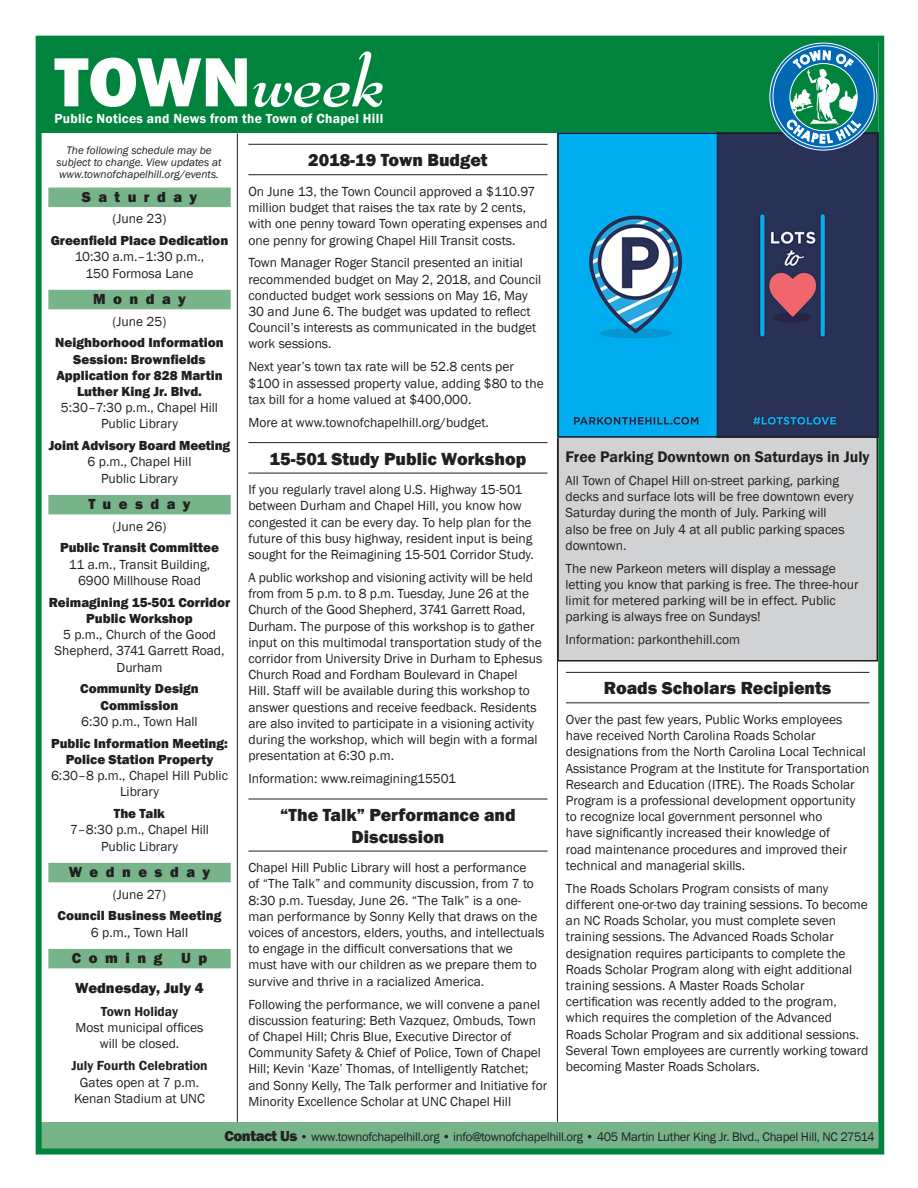
<style>
.page{position:relative;width:918px;height:1188px;background:#fff}
.page>*{position:absolute;margin:0;border:0;box-sizing:border-box;transform-origin:0 0}
.t1{font:800 72px "Franklin Gothic";color:#fff}
.t2{font:800 18px/21.6px "Franklin Gothic";color:#231f20;text-align:center}
.Feature_Title{font:600 15.75px "Franklin Gothic";color:#231f20}
.Day{font:800 15px "Franklin Gothic";letter-spacing:.5em;color:#231f20}
.Meeting_Info_Bold{font:800 15px "Franklin Gothic";color:#231f20}
.Meeting_Info{font:13.5px/16.2px "Franklin Gothic";color:#231f20}
.Meeting_Info_Bold-2{font:800 13.5px/16.2px "Franklin Gothic";color:#231f20;text-align:center}
.t3{font:600 13.5px "Franklin Gothic";letter-spacing:.02em;color:#fff}
.t4{font:12.75px "Franklin Gothic";letter-spacing:-.025em;color:#231f20}
.Meeting_Info-2{font:italic 11.25px/12px "Franklin Gothic";color:#231f20;text-align:center}
.s1{font-family:"Bernhard Modern Std";font-weight:700;font-style:italic}
.s2{font-weight:600}
.s3{font-weight:800;font-size:15px}
</style>
<div class="page">
<div style="left:41px;top:40px;width:837px;height:93px;background:#00843d"></div>
<hr style="left:248px;top:144px;width:300px;height:1px;background:#231f20">
<hr style="left:248px;top:174px;width:300px;height:1px;background:#231f20">
<hr style="left:248px;top:442px;width:300px;height:1px;background:#231f20">
<hr style="left:248px;top:473px;width:300px;height:1px;background:#231f20">
<hr style="left:248px;top:799px;width:300px;height:1px;background:#231f20">
<hr style="left:248px;top:851px;width:300px;height:1px;background:#231f20">
<hr style="left:237px;top:133px;width:1px;height:1015px;background:#231f20">
<hr style="left:557px;top:133px;width:1px;height:1015px;background:#231f20">
<div style="left:48px;top:188px;width:183px;height:19px;background:#77b48a"></div>
<div style="left:48px;top:290px;width:183px;height:19px;background:#77b48a"></div>
<div style="left:48px;top:495px;width:183px;height:19px;background:#77b48a"></div>
<div style="left:48px;top:863px;width:183px;height:19px;background:#77b48a"></div>
<div style="left:48px;top:949px;width:183px;height:19px;background:#77b48a"></div>
<div style="left:42px;top:1122px;width:836px;height:27px;background:#77b48a"></div>
<hr style="left:566px;top:672px;width:303px;height:1px;background:#231f20">
<hr style="left:566px;top:702px;width:303px;height:1px;background:#231f20">
<div style="left:36px;top:36px;width:848px;height:1119px;border:6px solid #00843d"></div>
<div style="left:558px;top:133px;width:319px;height:528px;background:#d1d2d4"></div>
<img style="left:560px;top:136px;width:315px;height:299px">
<div style="left:557px;top:133px;width:321px;height:305px;border:2px solid #231f20"></div>
<svg style="left:770px;top:43px;width:107px;height:107px"></svg>
<div style="left:773px;top:46px;width:101px;height:101px;background:#0168b3;border-radius:50%"></div>
<svg style="left:787px;top:50px;width:74px;height:93px"></svg>
<p class="t1" style="left:54px;top:36px;width:331px">TOWN<span class="s1">week</span></p>
<p class="t3" style="left:54px;top:110px;width:330px">Public Notices and News from the Town of Chapel Hill</p>
<p class="Meeting_Info-2" style="left:56px;top:144px;width:167px">The following schedule may be subject to change. View updates at www.townofchapelhill.org/events.</p>
<p class="t2" style="left:308px;top:149px;width:181px">2018-19 Town Budget</p>
<p class="Meeting_Info" style="left:248px;top:184px;width:301px">On June 13, the Town Council approved a $110.97 million budget that raises the tax rate by 2 cents, with one penny toward Town operating expenses and one penny for growing Chapel Hill Transit costs.</p>
<p class="Meeting_Info" style="left:248px;top:255px;width:294px">Town Manager Roger Stancil presented an initial recommended budget on May 2, 2018, and Council conducted budget work sessions on May 16, May 30 and June 6. The budget was updated to reflect Council’s interests as communicated in the budget work sessions.</p>
<p class="Meeting_Info" style="left:248px;top:359px;width:297px">Next year’s town tax rate will be 52.8 cents per $100 in assessed property value, adding $80 to the tax bill for a home valued at $400,000.</p>
<p class="Meeting_Info" style="left:248px;top:414px;width:242px">More at www.townofchapelhill.org/budget.</p>
<p class="t2" style="left:270px;top:448px;width:258px">15-501 Study Public Workshop</p>
<p class="Meeting_Info" style="left:248px;top:482px;width:287px">If you regularly travel along U.S. Highway 15-501 between Durham and Chapel Hill, you know how congested it can be every day. To help plan for the future of this busy highway, resident input is being sought for the Reimagining 15-501 Corridor Study.</p>
<p class="Meeting_Info" style="left:248px;top:570px;width:296px">A public workshop and visioning activity will be held from from 5 p.m. to 8 p.m. Tuesday, June 26 at the Church of the Good Shepherd, 3741 Garrett Road, Durham. The purpose of this workshop is to gather input on this multimodal transportation study of the corridor from University Drive in Durham to Ephesus Church Road and Fordham Boulevard in Chapel<br>Hill. Staff will be available during this workshop to answer questions and receive feedback. Residents are also invited to participate in a visioning activity during the workshop, which will begin with a formal presentation at 6:30 p.m.</p>
<p class="Meeting_Info" style="left:248px;top:771px;width:209px">Information: www.reimagining15501</p>
<p class="t2" style="left:280px;top:804px;width:237px">“The Talk” Performance and<br>Discussion</p>
<p class="Meeting_Info" style="left:248px;top:860px;width:298px">Chapel Hill Public Library will host a performance<br>of “The Talk” and community discussion, from 7 to 8:30 p.m. Tuesday, June 26. “The Talk” is a one&shy;man performance by Sonny Kelly that draws on the voices of ancestors, elders, youths, and intellectuals to engage in the difficult conversations that we must have with our children as we prepare them to survive and thrive in a racialized America.</p>
<p class="Meeting_Info" style="left:248px;top:996px;width:300px">Following the performance, we will convene a panel discussion featuring: Beth Vazquez, Ombuds, Town of Chapel Hill; Chris Blue, Executive Director of Community Safety &amp; Chief of Police, Town of Chapel Hill; Kevin ‘Kaze’ Thomas, of Intelligently Ratchet; and Sonny Kelly, The Talk performer and Initiative for Minority Excellence Scholar at UNC Chapel Hill</p>
<p class="Day" style="left:82px;top:187px;width:117px">Saturday</p>
<p class="Meeting_Info" style="left:113px;top:211px;width:55px">(June 23)</p>
<p class="Meeting_Info_Bold-2" style="left:51px;top:232px;width:179px">Greenfield Place Dedication</p>
<p class="Meeting_Info" style="left:75px;top:249px;width:131px;text-align:center">10:30 a.m.–1:30 p.m.,<br>150 Formosa Lane</p>
<p class="Day" style="left:93px;top:289px;width:94px">Monday</p>
<p class="Meeting_Info" style="left:113px;top:313px;width:55px">(June 25)</p>
<p class="Meeting_Info_Bold-2" style="left:55px;top:335px;width:170px">Neighborhood Information<br>Session: Brownfields<br>Application for 828 Martin<br>Luther King Jr. Blvd.</p>
<p class="Meeting_Info" style="left:61px;top:400px;width:159px;text-align:center">5:30–7:30 p.m., Chapel Hill<br>Public Library</p>
<p class="Meeting_Info_Bold-2" style="left:49px;top:438px;width:183px">Joint Advisory Board Meeting</p>
<p class="Meeting_Info" style="left:88px;top:454px;width:105px;text-align:center">6 p.m., Chapel Hill<br>Public Library</p>
<p class="Day" style="left:88px;top:494px;width:104px">Tuesday</p>
<p class="Meeting_Info" style="left:113px;top:518px;width:55px">(June 26)</p>
<p class="Meeting_Info_Bold-2" style="left:60px;top:540px;width:160px">Public Transit Committee</p>
<p class="Meeting_Info" style="left:69px;top:556px;width:143px;text-align:center">11 a.m., Transit Building,<br>6900 Millhouse Road</p>
<p class="Meeting_Info_Bold-2" style="left:49px;top:594px;width:183px">Reimagining 15-501 Corridor<br>Public Workshop</p>
<p class="Meeting_Info" style="left:54px;top:627px;width:172px;text-align:center">5 p.m., Church of the Good<br>Shepherd, 3741 Garrett Road,<br>Durham</p>
<p class="Meeting_Info_Bold-2" style="left:80px;top:681px;width:120px">Community Design<br>Commission</p>
<p class="Meeting_Info" style="left:81px;top:714px;width:118px">6:30 p.m., Town Hall</p>
<p class="Meeting_Info_Bold-2" style="left:51px;top:735px;width:178px">Public Information Meeting:<br>Police Station Property</p>
<p class="Meeting_Info" style="left:51px;top:768px;width:178px;text-align:center">6:30–8 p.m., Chapel Hill Public<br>Library</p>
<p class="Meeting_Info_Bold-2" style="left:114px;top:805px;width:53px">The Talk</p>
<p class="Meeting_Info" style="left:70px;top:822px;width:140px;text-align:center">7–8:30 p.m., Chapel Hill<br>Public Library</p>
<p class="Day" style="left:69px;top:862px;width:143px">Wednesday</p>
<p class="Meeting_Info" style="left:113px;top:886px;width:55px">(June 27)</p>
<p class="Meeting_Info_Bold-2" style="left:58px;top:908px;width:165px">Council Business Meeting</p>
<p class="Meeting_Info" style="left:91px;top:924px;width:99px">6 p.m., Town Hall</p>
<p class="Day" style="left:72px;top:948px;width:137px">Coming Up</p>
<p class="Meeting_Info_Bold" style="left:75px;top:978px;width:130px">Wednesday, July 4</p>
<p class="Meeting_Info" style="left:76px;top:1004px;width:129px;text-align:center"><span class="s2">Town Holiday<br></span>Most municipal offices will be closed.</p>
<p class="Meeting_Info" style="left:71px;top:1058px;width:138px;text-align:center"><span class="s2">July Fourth Celebration<br></span>Gates open at 7 p.m.<br>Kenan Stadium at UNC</p>
<p class="t4" style="left:224px;top:1128px;width:652px"><span class="s3">Contact Us</span> • www.townofchapelhill.org • info@townofchapelhill.org • 405 Martin Luther King Jr. Blvd., Chapel Hill, NC 27514</p>
<p class="Feature_Title" style="left:566px;top:447px;width:306px">Free Parking Downtown on Saturdays in July</p>
<p class="Meeting_Info" style="left:566px;top:473px;width:290px">All Town of Chapel Hill on-street parking, parking decks and surface lots will be free downtown every Saturday during the month of July. Parking will<br>also be free on July 4 at all public parking spaces downtown.</p>
<p class="Meeting_Info" style="left:566px;top:560px;width:294px">The new Parkeon meters will display a message letting you know that parking is free. The three-hour limit for metered parking will be in effect. Public parking is always free on Sundays!</p>
<p class="Meeting_Info" style="left:566px;top:632px;width:176px">Information: parkonthehill.com</p>
<p class="t2" style="left:604px;top:677px;width:229px">Roads Scholars Recipients</p>
<p class="Meeting_Info" style="left:566px;top:712px;width:305px">Over the past few years, Public Works employees have received North Carolina Roads Scholar designations from the North Carolina Local Technical Assistance Program at the Institute for Transportation Research and Education (ITRE). The Roads Scholar Program is a professional development opportunity to recognize local government personnel who<br>have significantly increased their knowledge of<br>road maintenance procedures and improved their technical and managerial skills.</p>
<p class="Meeting_Info" style="left:566px;top:880px;width:304px">The Roads Scholars Program consists of many different one-or-two day training sessions. To become an NC Roads Scholar, you must complete seven training sessions. The Advanced Roads Scholar designation requires participants to complete the Roads Scholar Program along with eight additional training sessions. A Master Roads Scholar certification was recently added to the program, which requires the completion of the Advanced Roads Scholar Program and six additional sessions.<br>Several Town employees are currently working toward becoming Master Roads Scholars.</p>
</div>
